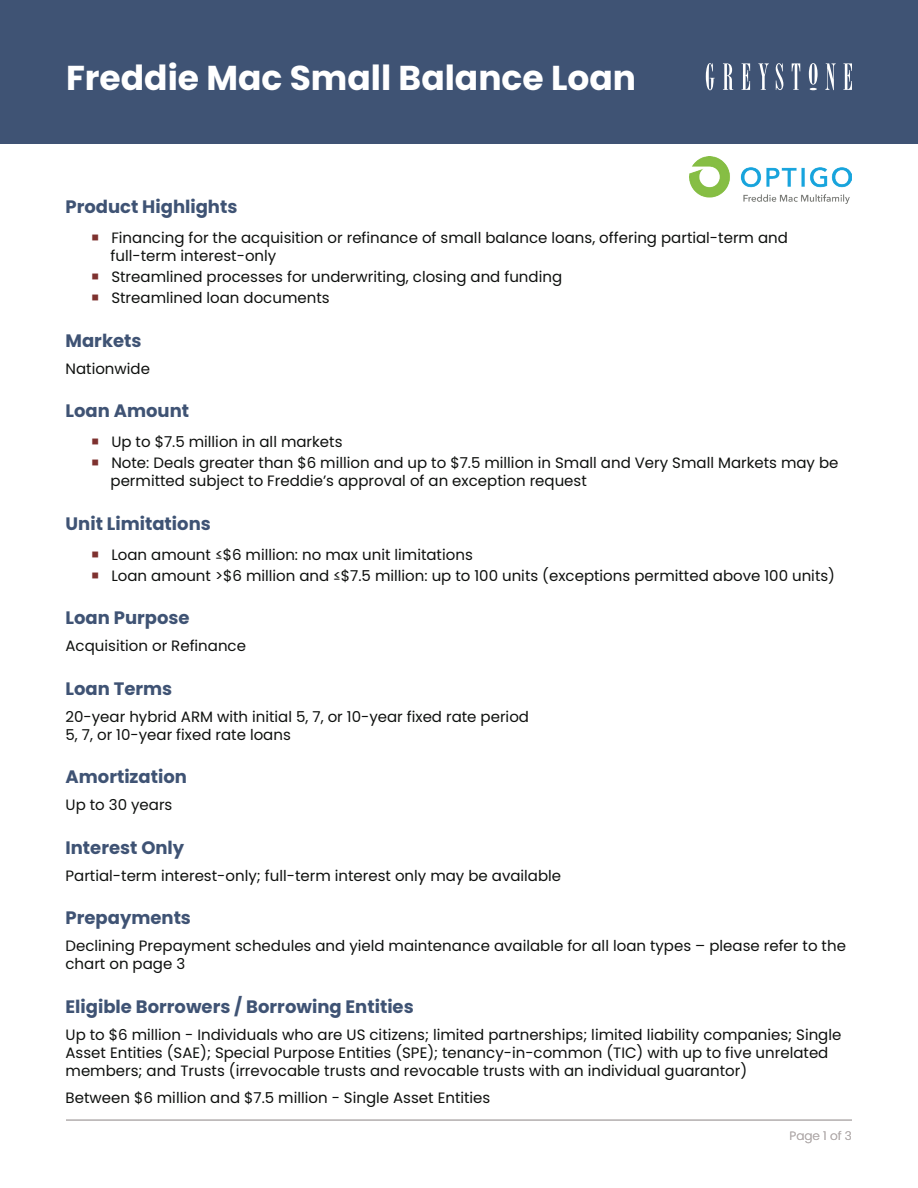
<style>
.page{position:relative;width:918px;height:1188px;background:#fff}
.page>*{position:absolute;margin:0;border:0;box-sizing:border-box;transform-origin:0 0}
.t1{font:700 34.5px "Poppins";color:#fff}
.t2{font:700 18px "Poppins";color:#3f5374}
.t3{font:15px/18px "Poppins";color:#0e100e}
.t4{font:300 12px "Poppins";color:#b2acac}
</style>
<div class="page">
<div style="left:0;top:0;width:918px;height:144px;background:#3f5374"></div>
<svg style="left:706px;top:63px;width:146px;height:27px"></svg>
<img style="left:690px;top:157px;width:162px;height:47px">
<hr style="left:66px;top:1120px;width:786px;height:1px;background:#b2acac">
<h1 class="t1" style="left:66px;top:58px;width:572px">Freddie Mac Small Balance Loan</h1>
<p class="t2" style="left:66px;top:197px;width:173px">Product Highlights</p>
<p class="t3" style="left:111px;top:229px;width:679px">Financing for the acquisition or refinance of small balance loans, offering partial-term and full-term interest-only</p>
<p class="t3" style="left:111px;top:267px;width:452px;line-height:21px">Streamlined processes for underwriting, closing and funding<br>Streamlined loan documents</p>
<p class="t2" style="left:66px;top:330px;width:78px">Markets</p>
<p class="t3" style="left:66px;top:360px;width:86px">Nationwide</p>
<p class="t2" style="left:66px;top:401px;width:125px">Loan Amount</p>
<p class="t3" style="left:111px;top:432px;width:729px;line-height:21px">Up to $7.5 million in all markets<br>Note: Deals greater than $6 million and up to $7.5 million in Small and Very Small Markets may be</p>
<p class="t3" style="left:111px;top:472px;width:478px">permitted subject to Freddie’s approval of an exception request</p>
<p class="t2" style="left:66px;top:513px;width:147px">Unit Limitations</p>
<p class="t3" style="left:111px;top:544px;width:725px;line-height:21px">Loan amount ≤$6 million: no max unit limitations<br>Loan amount &gt;$6 million and ≤$7.5 million: up to 100 units (exceptions permitted above 100 units)</p>
<p class="t2" style="left:66px;top:608px;width:126px">Loan Purpose</p>
<p class="t3" style="left:66px;top:637px;width:182px">Acquisition or Refinance</p>
<p class="t2" style="left:66px;top:678px;width:108px">Loan Terms</p>
<p class="t3" style="left:66px;top:708px;width:465px">20-year hybrid ARM with initial 5, 7, or 10-year fixed rate period<br>5, 7, or 10-year fixed rate loans</p>
<p class="t2" style="left:66px;top:767px;width:123px">Amortization</p>
<p class="t3" style="left:66px;top:796px;width:108px">Up to 30 years</p>
<p class="t2" style="left:66px;top:837px;width:120px">Interest Only</p>
<p class="t3" style="left:66px;top:867px;width:497px">Partial-term interest-only; full-term interest only may be available</p>
<p class="t2" style="left:66px;top:908px;width:127px">Prepayments</p>
<p class="t3" style="left:66px;top:937px;width:782px">Declining Prepayment schedules and yield maintenance available for all loan types – please refer to the chart on page 3</p>
<p class="t2" style="left:66px;top:996px;width:350px">Eligible Borrowers / Borrowing Entities</p>
<p class="t3" style="left:66px;top:1026px;width:777px">Up to $6 million - Individuals who are US citizens; limited partnerships; limited liability companies; Single<br>Asset Entities (SAE); Special Purpose Entities (SPE); tenancy-in-common (TIC) with up to five unrelated members; and Trusts (irrevocable trusts and revocable trusts with an individual guarantor)</p>
<p class="t3" style="left:66px;top:1089px;width:426px">Between $6 million and $7.5 million - Single Asset Entities</p>
<p class="t4" style="left:790px;top:1129px;width:64px">Page 1 of 3</p>
</div>
